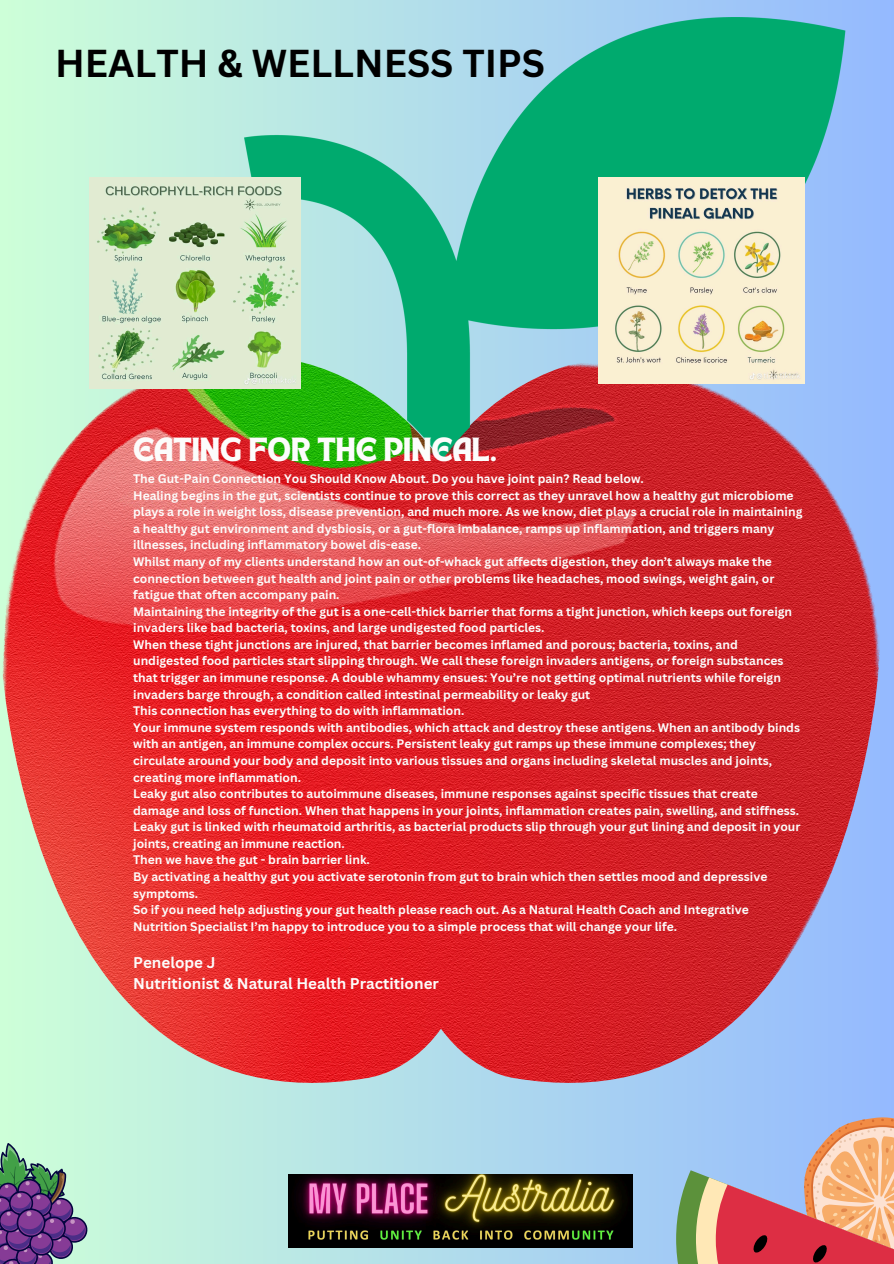
<style>
.page{position:relative;width:894px;height:1264px;background:#fff}
.page>*{position:absolute;margin:0;border:0;box-sizing:border-box;transform-origin:0 0}
.t1{font:700 37.8px "Canva Sans";color:#000}
.t2{font:24.15px "TANHEADLINE";color:#fcfcfb}
.t3{font:700 15.15px/21.1px "Canva Sans";color:#fcfcfb}
.t4{font:700 12px/16.5px "Canva Sans";color:#fcfcfb}
</style>
<div class="page">
<div style="left:0;top:0;width:893px;height:1263px;background:linear-gradient(to right,#cdffd7,#94b9fe)"></div>
<img style="left:289px;top:1174px;width:343px;height:73px">
<img style="left:0;top:18px;width:880px;height:1064px">
<img style="left:90px;top:178px;width:210px;height:210px">
<img style="left:598px;top:178px;width:206px;height:206px">
<svg style="left:676px;top:1116px;width:217px;height:147px"></svg>
<svg style="left:0;top:1142px;width:88px;height:121px"></svg>
<p class="t1" style="left:55px;top:37px;width:491px">HEALTH &amp; WELLNESS TIPS</p>
<p class="t2" style="left:133px;top:436px;width:365px">EATING FOR THE PINEAL.</p>
<p class="t4" style="left:133px;top:470px;width:512px">The Gut-Pain Connection You Should Know About. Do you have joint pain? Read below.</p>
<p class="t4" style="left:133px;top:487px;width:670px">Healing begins in the gut, scientists continue to prove this correct as they unravel how a healthy gut microbiome plays a role in weight loss, disease prevention, and much more. As we know, diet plays a crucial role in maintaining a healthy gut environment and dysbiosis, or a gut-flora imbalance, ramps up inflammation, and triggers many illnesses, including inflammatory bowel dis-ease.</p>
<p class="t4" style="left:133px;top:553px;width:642px">Whilst many of my clients understand how an out-of-whack gut affects digestion, they don’t always make the connection between gut health and joint pain or other problems like headaches, mood swings, weight gain, or fatigue that often accompany pain.</p>
<p class="t4" style="left:133px;top:603px;width:660px">Maintaining the integrity of the gut is a one-cell-thick barrier that forms a tight junction, which keeps out foreign invaders like bad bacteria, toxins, and large undigested food particles.</p>
<p class="t4" style="left:133px;top:636px;width:651px">When these tight junctions are injured, that barrier becomes inflamed and porous; bacteria, toxins, and undigested food particles start slipping through. We call these foreign invaders antigens, or foreign substances that trigger an immune response. A double whammy ensues: You’re not getting optimal nutrients while foreign invaders barge through, a condition called intestinal permeability or leaky gut</p>
<p class="t4" style="left:133px;top:702px;width:332px">This connection has everything to do with inflammation.</p>
<p class="t4" style="left:133px;top:719px;width:668px">Your immune system responds with antibodies, which attack and destroy these antigens. When an antibody binds with an antigen, an immune complex occurs. Persistent leaky gut ramps up these immune complexes; they circulate around your body and deposit into various tissues and organs including skeletal muscles and joints, creating more inflammation.</p>
<p class="t4" style="left:133px;top:785px;width:668px">Leaky gut also contributes to autoimmune diseases, immune responses against specific tissues that create damage and loss of function. When that happens in your joints, inflammation creates pain, swelling, and stiffness.<br>Leaky gut is linked with rheumatoid arthritis, as bacterial products slip through your gut lining and deposit in your joints, creating an immune reaction.</p>
<p class="t4" style="left:133px;top:851px;width:238px">Then we have the gut - brain barrier link.</p>
<p class="t4" style="left:133px;top:868px;width:635px">By activating a healthy gut you activate serotonin from gut to brain which then settles mood and depressive symptoms.</p>
<p class="t4" style="left:133px;top:901px;width:617px">So if you need help adjusting your gut health please reach out. As a Natural Health Coach and Integrative<br>Nutrition Specialist I’m happy to introduce you to a simple process that will change your life.</p>
<h2 class="t3" style="left:133px;top:951px;width:307px">Penelope J<br>Nutritionist &amp; Natural Health Practitioner</h2>
</div>
